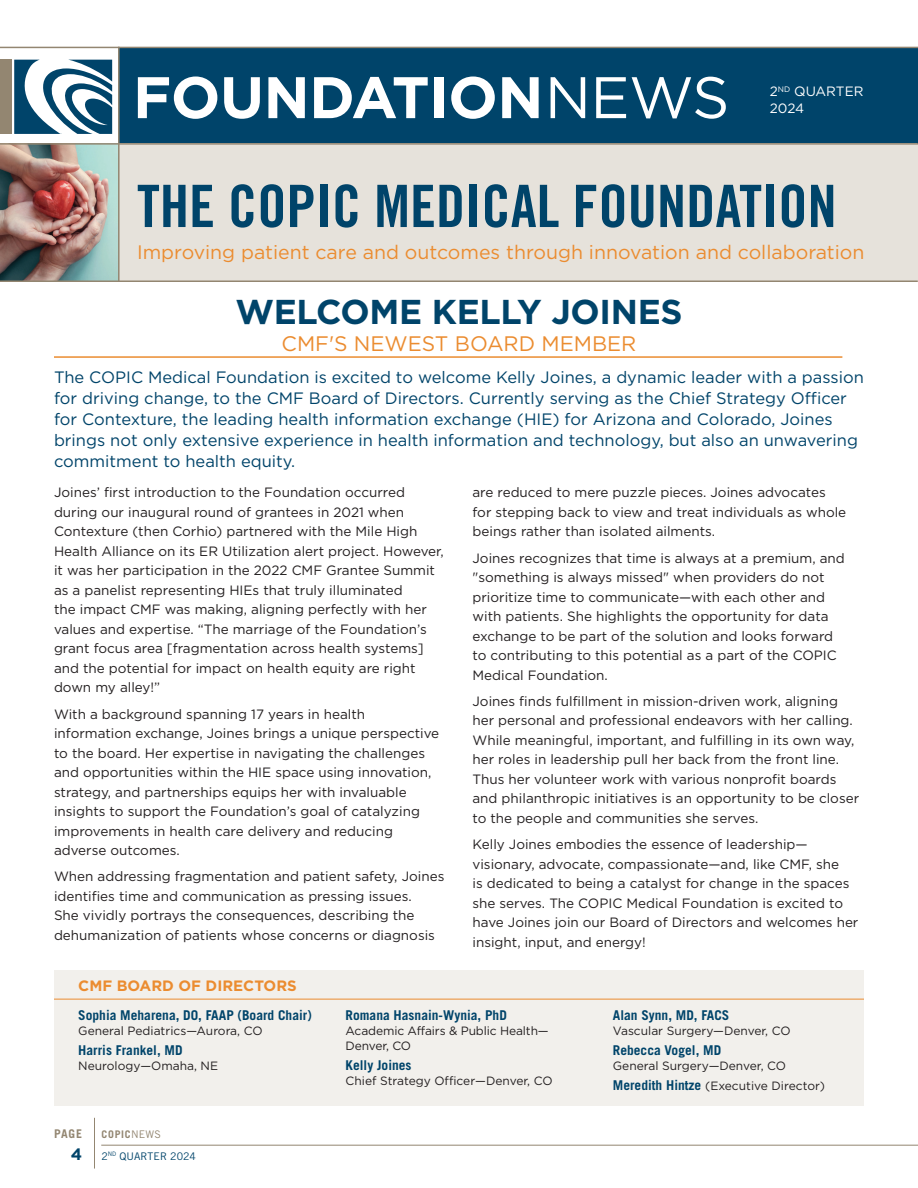
<style>
.page{position:relative;width:918px;height:1188px;background:#fff}
.page>*{position:absolute;margin:0;border:0;box-sizing:border-box;transform-origin:0 0}
.t1{font:58.5px "Trade Gothic LT Std Bd Cn 20";color:#00446a}
.t2{font:700 58.5px "Gotham";letter-spacing:-.01em;color:#fff}
.t3{font:700 34.5px "Gotham";letter-spacing:-.01em;color:#00446a}
.t4{font:21px "Gotham";color:#eb8c30}
.Title_Univers_26_29{font:19.5px "Gotham";color:#eb8c30}
.Text{font:16.5px/21px "Gotham";color:#00446a}
.t5{font:700 16.5px "Gotham";color:#00446a}
.Orange_Subhead_1{font:700 15px "Gotham";color:#eb8c30}
.Text-2{font:13.5px/19.5px "Gotham";color:#231f20}
.Subhead_Kat2{font:700 13.5px "Trade Gothic LT Std";color:#00446a}
.Issue_Text{font:13.5px "Gotham";color:#fff}
.Subhead_Kat2-2{font:12px/15px "Gotham";color:#231f20}
.t6{font:700 12px "Trade Gothic LT Std";color:#938671}
.t7{font:10.5px/21.8px "Trade Gothic LT Std";letter-spacing:.005em;color:#00446a}
.s1{font-weight:400}
.s2{font-weight:700;color:#938671}
.s3{color:#938671}
.s4{font-family:"Trade Gothic LT Std";font-weight:700;font-size:13.5px;color:#00446a}
</style>
<div class="page">
<hr style="left:94px;top:1118px;width:1px;height:51px;background:#938671">
<hr style="left:101px;top:1145px;width:817px;height:1px;background:#938671">
<div style="left:119px;top:48px;width:799px;height:97px;background:#00446a"></div>
<div style="left:0;top:144px;width:918px;height:138px;background:#e6e2db"></div>
<div style="left:0;top:60px;width:12px;height:74px;background:#938671"></div>
<svg style="left:14px;top:60px;width:98px;height:74px"></svg>
<img style="left:0;top:145px;width:118px;height:135px">
<hr style="left:0;top:47px;width:918px;height:1px;background:#938671">
<hr style="left:0;top:143px;width:918px;height:2px;background:#938671">
<hr style="left:54px;top:356px;width:788px;height:2px;background:#eb8c30">
<hr style="left:118px;top:47px;width:2px;height:234px;background:#938671">
<hr style="left:0;top:280px;width:918px;height:2px;background:#938671">
<div style="left:54px;top:971px;width:810px;height:135px;background:#f2f0ec"></div>
<hr style="left:54px;top:999px;width:810px;height:1px;background:#eb8c30">
<p class="t2" style="left:133px;top:64px;width:598px">FOUNDATION<span class="s1">NEWS</span></p>
<p class="Issue_Text" style="left:770px;top:84px;width:95px">2<sup>ND</sup> QUARTER</p>
<p class="Issue_Text" style="left:770px;top:100px;width:36px">2024</p>
<p class="t1" style="left:137px;top:171px;width:701px">THE COPIC MEDICAL FOUNDATION</p>
<p class="Title_Univers_26_29" style="left:137px;top:242px;width:729px">Improving patient care and outcomes through innovation and collaboration</p>
<p class="t3" style="left:235px;top:292px;width:449px">WELCOME KELLY JOINES</p>
<p class="t4" style="left:282px;top:332px;width:356px">CMF'S NEWEST BOARD MEMBER</p>
<p class="Text" style="left:54px;top:367px;width:811px">The COPIC Medical Foundation is excited to welcome Kelly Joines, a dynamic leader with a passion for driving change, to the CMF Board of Directors. Currently serving as the Chief Strategy Officer for Contexture, the leading health information exchange (HIE) for Arizona and Colorado, Joines brings not only extensive experience in health information and technology, but also an unwavering commitment to health equity.</p>
<p class="Text-2" style="left:54px;top:483px;width:391px">Joines’ first introduction to the Foundation occurred during our inaugural round of grantees in 2021 when Contexture (then Corhio) partnered with the Mile High Health Alliance on its ER Utilization alert project. However, it was her participation in the 2022 CMF Grantee Summit as a panelist representing HIEs that truly illuminated<br>the impact CMF was making, aligning perfectly with her values and expertise. “The marriage of the Foundation’s grant focus area [fragmentation across health systems] and the potential for impact on health equity are right down my alley!”</p>
<p class="Text-2" style="left:54px;top:704px;width:387px">With a background spanning 17 years in health information exchange, Joines brings a unique perspective to the board. Her expertise in navigating the challenges and opportunities within the HIE space using innovation, strategy, and partnerships equips her with invaluable insights to support the Foundation’s goal of catalyzing improvements in health care delivery and reducing adverse outcomes.</p>
<p class="Text-2" style="left:54px;top:867px;width:392px">When addressing fragmentation and patient safety, Joines identifies time and communication as pressing issues.<br>She vividly portrays the consequences, describing the dehumanization of patients whose concerns or diagnosis</p>
<p class="Text-2" style="left:472px;top:483px;width:375px">are reduced to mere puzzle pieces. Joines advocates for stepping back to view and treat individuals as whole beings rather than isolated ailments.</p>
<p class="Text-2" style="left:472px;top:548px;width:374px">Joines recognizes that time is always at a premium, and "something is always missed" when providers do not prioritize time to communicate—with each other and with patients. She highlights the opportunity for data exchange to be part of the solution and looks forward to contributing to this potential as a part of the COPIC Medical Foundation.</p>
<p class="Text-2" style="left:472px;top:691px;width:388px">Joines finds fulfillment in mission-driven work, aligning her personal and professional endeavors with her calling.<br>While meaningful, important, and fulfilling in its own way, her roles in leadership pull her back from the front line.<br>Thus her volunteer work with various nonprofit boards and philanthropic initiatives is an opportunity to be closer to the people and communities she serves.</p>
<p class="Text-2" style="left:472px;top:835px;width:387px">Kelly Joines embodies the essence of leadership— visionary, advocate, compassionate—and, like CMF, she<br>is dedicated to being a catalyst for change in the spaces she serves. The COPIC Medical Foundation is excited to have Joines join our Board of Directors and welcomes her insight, input, and energy!</p>
<p class="Orange_Subhead_1" style="left:78px;top:977px;width:220px">CMF BOARD OF DIRECTORS</p>
<p class="Subhead_Kat2" style="left:78px;top:1006px;width:235px">Sophia Meharena, DO, FAAP (Board Chair)</p>
<p class="Subhead_Kat2-2" style="left:78px;top:1023px;width:186px">General Pediatrics—Aurora, CO</p>
<p class="Subhead_Kat2" style="left:78px;top:1042px;width:106px">Harris Frankel, MD</p>
<p class="Subhead_Kat2-2" style="left:78px;top:1058px;width:141px">Neurology—Omaha, NE</p>
<p class="t6" style="left:54px;top:1127px;width:30px">PAGE</p>
<p class="t5" style="left:71px;top:1145px;width:13px">4</p>
<p class="t7" style="left:102px;top:1123px;width:96px"><span class="s2">COPIC</span><span class="s3">NEWS<br></span>2<sup>ND</sup> QUARTER 2024</p>
<p class="Subhead_Kat2" style="left:346px;top:1006px;width:163px">Romana Hasnain-Wynia, PhD</p>
<p class="Subhead_Kat2-2" style="left:346px;top:1023px;width:205px">Academic Affairs &amp; Public Health—<br>Denver, CO</p>
<p class="Subhead_Kat2" style="left:346px;top:1057px;width:68px">Kelly Joines</p>
<p class="Subhead_Kat2-2" style="left:346px;top:1073px;width:208px">Chief Strategy Officer—Denver, CO</p>
<p class="Subhead_Kat2" style="left:613px;top:1006px;width:118px">Alan Synn, MD, FACS</p>
<p class="Subhead_Kat2-2" style="left:613px;top:1023px;width:179px">Vascular Surgery—Denver, CO</p>
<p class="Subhead_Kat2" style="left:613px;top:1042px;width:110px">Rebecca Vogel, MD</p>
<p class="Subhead_Kat2-2" style="left:613px;top:1058px;width:175px">General Surgery—Denver, CO</p>
<p class="Subhead_Kat2-2" style="left:613px;top:1078px;width:214px"><span class="s4">Meredith Hintze</span> (Executive Director)</p>
</div>
